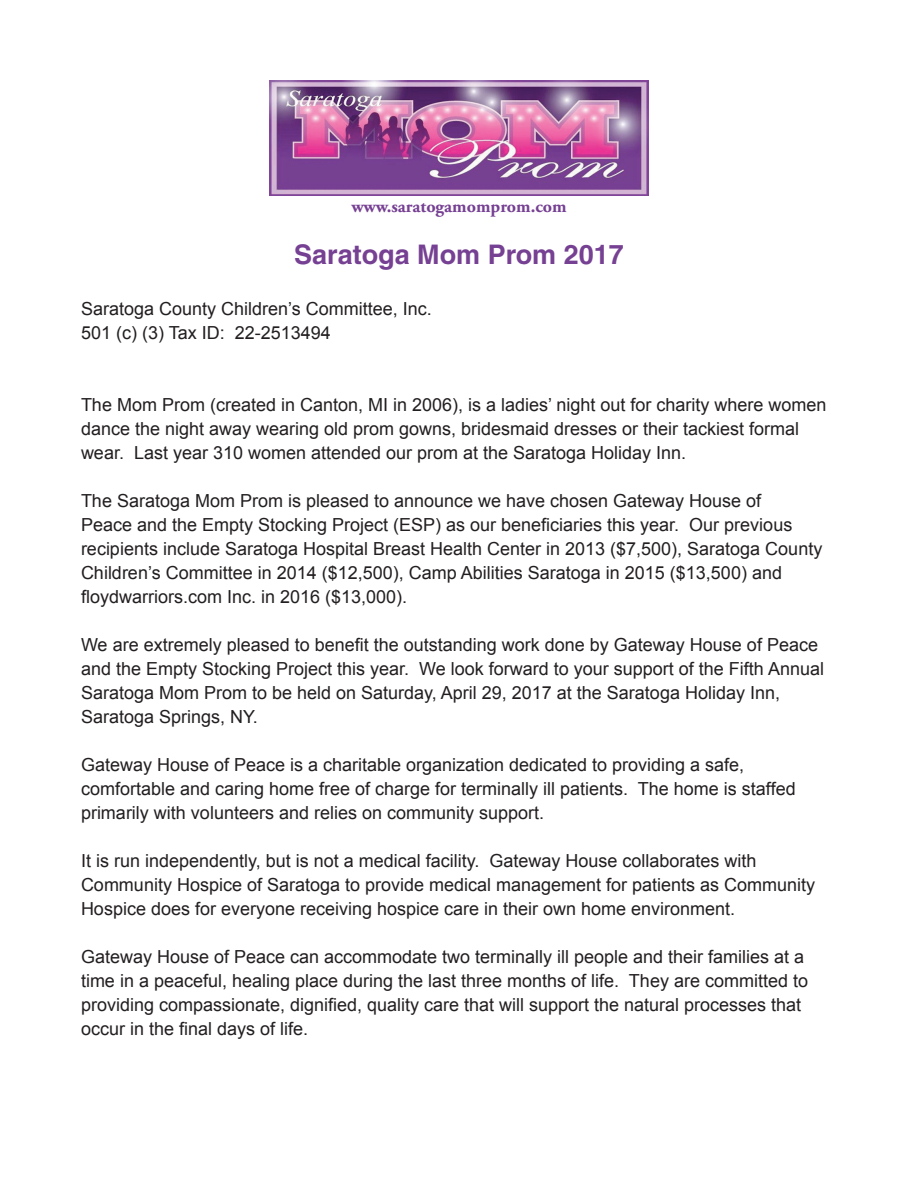
<style>
.page{position:relative;width:918px;height:1188px;background:#fff}
.page>*{position:absolute;margin:0;border:0;box-sizing:border-box;transform-origin:0 0}
.t1{font:700 27px "Helvetica";color:#764093}
.t2{font:18px/24px "Arial";color:#231f20}
.t3{font:700 18px "Adobe Garamond Pro";color:#764093}
</style>
<div class="page">
<img style="left:270px;top:81px;width:378px;height:115px">
<p class="t3" style="left:351px;top:195px;width:217px">www.saratogamomprom.com</p>
<h1 class="t1" style="left:294px;top:238px;width:331px">Saratoga Mom Prom 2017</h1>
<p class="t2" style="left:81px;top:297px;width:352px">Saratoga County Children’s Committee, Inc.<br>501 (c) (3) Tax ID: 22-2513494</p>
<p class="t2" style="left:81px;top:393px;width:747px">The Mom Prom (created in Canton, MI in 2006), is a ladies’ night out for charity where women dance the night away wearing old prom gowns, bridesmaid dresses or their tackiest formal wear. Last year 310 women attended our prom at the Saratoga Holiday Inn.</p>
<p class="t2" style="left:81px;top:489px;width:743px">The Saratoga Mom Prom is pleased to announce we have chosen Gateway House of<br>Peace and the Empty Stocking Project (ESP) as our beneficiaries this year. Our previous recipients include Saratoga Hospital Breast Health Center in 2013 ($7,500), Saratoga County Children’s Committee in 2014 ($12,500), Camp Abilities Saratoga in 2015 ($13,500) and floydwarriors.com Inc. in 2016 ($13,000).</p>
<p class="t2" style="left:81px;top:633px;width:745px">We are extremely pleased to benefit the outstanding work done by Gateway House of Peace and the Empty Stocking Project this year. We look forward to your support of the Fifth Annual Saratoga Mom Prom to be held on Saturday, April 29, 2017 at the Saratoga Holiday Inn, Saratoga Springs, NY.</p>
<p class="t2" style="left:81px;top:753px;width:716px">Gateway House of Peace is a charitable organization dedicated to providing a safe, comfortable and caring home free of charge for terminally ill patients. The home is staffed primarily with volunteers and relies on community support.</p>
<p class="t2" style="left:81px;top:849px;width:736px">It is run independently, but is not a medical facility. Gateway House collaborates with<br>Community Hospice of Saratoga to provide medical management for patients as Community<br>Hospice does for everyone receiving hospice care in their own home environment.</p>
<p class="t2" style="left:81px;top:945px;width:729px">Gateway House of Peace can accommodate two terminally ill people and their families at a time in a peaceful, healing place during the last three months of life. They are committed to providing compassionate, dignified, quality care that will support the natural processes that occur in the final days of life.</p>
</div>
